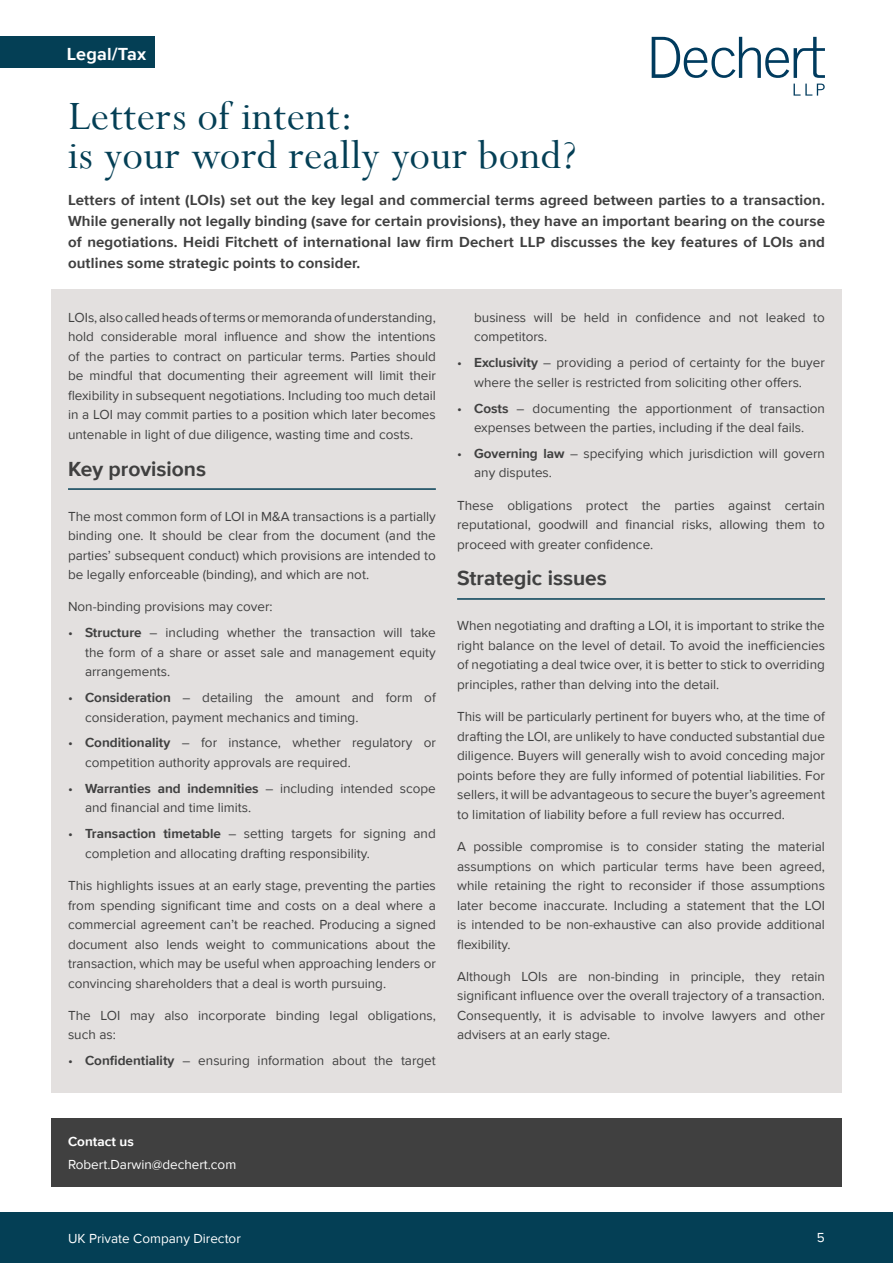
<style>
.page{position:relative;width:893px;height:1263px;background:#fff}
.page>*{position:absolute;margin:0;border:0;box-sizing:border-box;transform-origin:0 0}
.t1{font:45px/39px "Perpetua";letter-spacing:.01em;color:#043f55}
.t2{font:700 21px "Proxima Nova";color:#404040}
.t3{font:700 18px "Proxima Nova";letter-spacing:.01em;color:#fff}
.t4{font:700 15px/21px "Proxima Nova";letter-spacing:.01em;color:#404040;text-align:justify}
.t5{font:13.5px/19.5px "Proxima Nova";color:#404040;text-align:justify}
.t6{font:13.5px "Proxima Nova";color:#fff}
.t7{font:700 13.5px "Proxima Nova";color:#fff}
.s1{font-weight:700}
</style>
<div class="page">
<div style="left:0;top:1212px;width:893px;height:51px;background:#043f55"></div>
<div style="left:51px;top:289px;width:791px;height:804px;background:#e3e0df"></div>
<hr style="left:68px;top:488px;width:368px;height:2px;background:#043f55">
<hr style="left:457px;top:598px;width:368px;height:2px;background:#043f55">
<svg style="left:794px;top:84px;width:31px;height:12px"></svg>
<svg style="left:652px;top:37px;width:173px;height:41px"></svg>
<div style="left:51px;top:1118px;width:791px;height:68px;background:#404040"></div>
<div style="left:0;top:37px;width:155px;height:31px;background:#043f55"></div>
<p class="t3" style="left:67px;top:40px;width:81px">Legal/Tax</p>
<p class="t1" style="left:68px;top:96px;width:510px">Letters of intent:<br>is your word really your bond?</p>
<p class="t4" style="left:68px;top:189px;width:758px">Letters of intent (LOIs) set out the key legal and commercial terms agreed between parties to a transaction.<br>While generally not legally binding (save for certain provisions), they have an important bearing on the course of negotiations. Heidi Fitchett of international law firm Dechert LLP discusses the key features of LOIs and outlines some strategic points to consider.</p>
<p class="t5" style="left:68px;top:307px;width:369px">LOIs,alsocalledheadsoftermsormemorandaofunderstanding, hold considerable moral influence and show the intentions of the parties to contract on particular terms. Parties should be mindful that documenting their agreement will limit their flexibility in subsequent negotiations. Including too much detail in a LOI may commit parties to a position which later becomes untenable in light of due diligence, wasting time and costs.</p>
<p class="t2" style="left:68px;top:453px;width:140px">Key provisions</p>
<p class="t5" style="left:68px;top:506px;width:369px">The most common form of LOI in M&amp;A transactions is a partially binding one. It should be clear from the document (and the parties’ subsequent conduct) which provisions are intended to be legally enforceable (binding), and which are not.</p>
<p class="t5" style="left:68px;top:596px;width:206px">Non-binding provisions may cover:</p>
<p class="t5" style="left:85px;top:622px;width:352px;text-indent:-17px">• <span class="s1">Structure</span> – including whether the transaction will take the form of a share or asset sale and management equity arrangements.</p>
<p class="t5" style="left:85px;top:687px;width:352px;text-indent:-17px">• <span class="s1">Consideration</span> – detailing the amount and form of consideration, payment mechanics and timing.</p>
<p class="t5" style="left:85px;top:733px;width:352px;text-indent:-17px">• <span class="s1">Conditionality</span> – for instance, whether regulatory or competition authority approvals are required.</p>
<p class="t5" style="left:85px;top:778px;width:352px;text-indent:-17px">• <span class="s1">Warranties and indemnities</span> – including intended scope and financial and time limits.</p>
<p class="t5" style="left:85px;top:823px;width:352px;text-indent:-17px">• <span class="s1">Transaction timetable</span> – setting targets for signing and completion and allocating drafting responsibility.</p>
<p class="t5" style="left:68px;top:875px;width:369px">This highlights issues at an early stage, preventing the parties from spending significant time and costs on a deal where a commercial agreement can’t be reached. Producing a signed document also lends weight to communications about the transaction, which may be useful when approaching lenders or convincing shareholders that a deal is worth pursuing.</p>
<p class="t5" style="left:68px;top:1005px;width:369px">The LOI may also incorporate binding legal obligations, such as:</p>
<p class="t5" style="left:68px;top:1050px;width:369px">• <span class="s1">Confidentiality</span> – ensuring information about the target</p>
<p class="t5" style="left:474px;top:307px;width:352px">business will be held in confidence and not leaked to competitors.</p>
<p class="t5" style="left:457px;top:352px;width:369px;text-align:center">• <span class="s1">Exclusivity</span> – providing a period of certainty for the buyer where the seller is restricted from soliciting other offers.</p>
<p class="t5" style="left:457px;top:398px;width:369px;text-align:center">• <span class="s1">Costs</span> – documenting the apportionment of transaction expenses between the parties, including if the deal fails.</p>
<p class="t5" style="left:474px;top:443px;width:352px;text-indent:-17px">• <span class="s1">Governing law</span> – specifying which jurisdiction will govern any disputes.</p>
<p class="t5" style="left:457px;top:495px;width:369px">These obligations protect the parties against certain reputational, goodwill and financial risks, allowing them to proceed with greater confidence.</p>
<p class="t2" style="left:457px;top:563px;width:151px">Strategic issues</p>
<p class="t5" style="left:457px;top:616px;width:369px">When negotiating and drafting a LOI, it is important to strike the right balance on the level of detail. To avoid the inefficiencies of negotiating a deal twice over, it is better to stick to overriding principles, rather than delving into the detail.</p>
<p class="t5" style="left:457px;top:706px;width:369px">This will be particularly pertinent for buyers who, at the time of drafting the LOI, are unlikely to have conducted substantial due diligence. Buyers will generally wish to avoid conceding major points before they are fully informed of potential liabilities. For sellers, it will be advantageous to secure the buyer’s agreement to limitation of liability before a full review has occurred.</p>
<p class="t5" style="left:457px;top:836px;width:369px">A possible compromise is to consider stating the material assumptions on which particular terms have been agreed, while retaining the right to reconsider if those assumptions later become inaccurate. Including a statement that the LOI is intended to be non-exhaustive can also provide additional flexibility.</p>
<p class="t5" style="left:457px;top:966px;width:369px">Although LOIs are non-binding in principle, they retain significant influence over the overall trajectory of a transaction.<br>Consequently, it is advisable to involve lawyers and other advisers at an early stage.</p>
<p class="t7" style="left:68px;top:1131px;width:67px">Contact us</p>
<p class="t6" style="left:68px;top:1155px;width:170px">Robert.Darwin@dechert.com</p>
<p class="t6" style="left:68px;top:1228px;width:174px">UK Private Company Director</p>
<p class="t6" style="left:817px;top:1227px;width:9px">5</p>
</div>
